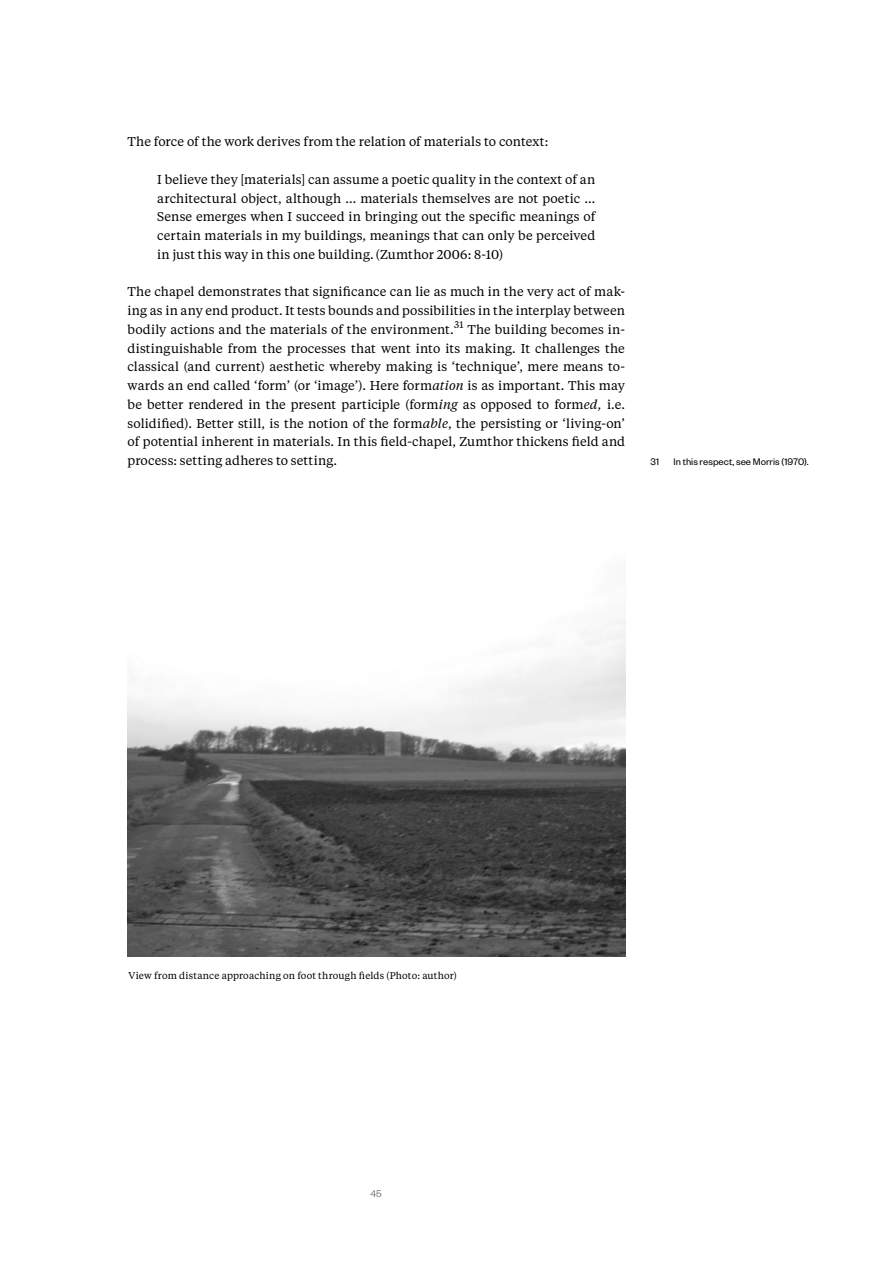
<style>
.page{position:relative;width:893px;height:1263px;background:#fff}
.page>*{position:absolute;margin:0;border:0;box-sizing:border-box;transform-origin:0 0}
.t1{font:12.75px/18.8px "Tiempos Text";letter-spacing:.005em;color:#000;text-align:justify}
.t2{font:10.5px "Founders Grotesk";letter-spacing:.005em;color:#000}
.t3{font:300 10.5px "Founders Grotesk";color:#58595b}
.t4{font:9.75px "Tiempos Text";letter-spacing:.015em;color:#000}
.s1{font-style:italic}
</style>
<div class="page">
<img style="left:128px;top:620px;width:497px;height:337px">
<p class="t1" style="left:128px;top:132px;width:422px">The force of the work derives from the relation of materials to context:</p>
<p class="t1" style="left:157px;top:169px;width:439px">I believe they [materials] can assume a poetic quality in the context of an architectural object, although … materials themselves are not poetic … Sense emerges when I succeed in bringing out the specific meanings of certain materials in my buildings, meanings that can only be perceived in just this way in this one building. (Zumthor 2006: 8-10)</p>
<p class="t1" style="left:128px;top:282px;width:499px">The chapel demonstrates that significance can lie as much in the very act of mak&shy;ing as in any end product. It tests bounds and possibilities in the interplay between bodily actions and the materials of the environment.<sup>31</sup> The building becomes in&shy;distinguishable from the processes that went into its making. It challenges the classical (and current) aesthetic whereby making is ‘technique’, mere means to&shy;wards an end called ‘form’ (or ‘image’). Here form<span class="s1">ation</span> is as important. This may be better rendered in the present participle (form<span class="s1">ing</span> as opposed to form<span class="s1">ed,</span> i.e. solidified). Better still, is the notion of the form<span class="s1">able</span>, the persisting or ‘living-on’ of potential inherent in materials. In this field-chapel, Zumthor thickens field and process: setting adheres to setting.</p>
<p class="t2" style="left:651px;top:455px;width:10px">31</p>
<p class="t2" style="left:674px;top:455px;width:137px">In this respect, see Morris (1970).</p>
<p class="t4" style="left:129px;top:969px;width:330px">View from distance approaching on foot through fields (Photo: author)</p>
<p class="t3" style="left:370px;top:1187px;width:13px">45</p>
</div>
